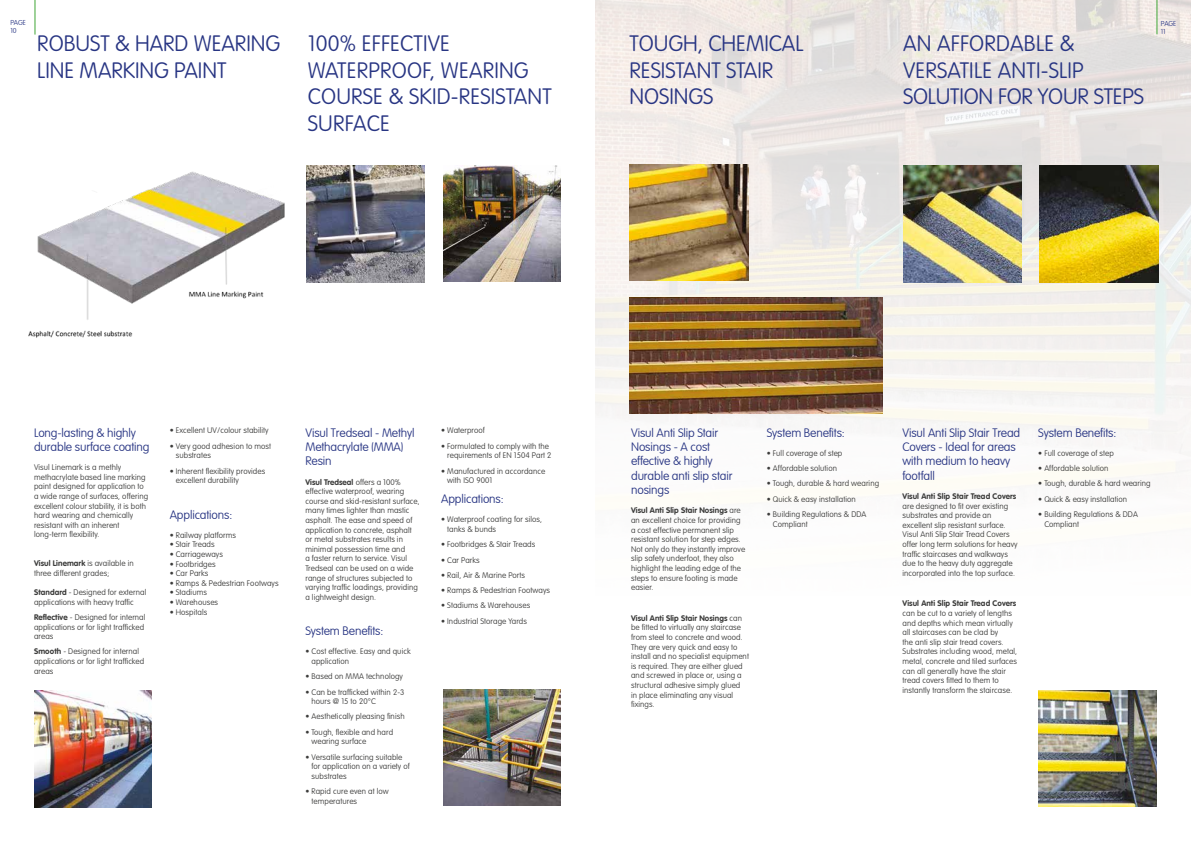
<style>
.page{position:relative;width:1191px;height:842px;background:#fff}
.page>*{position:absolute;margin:0;border:0;box-sizing:border-box;transform-origin:0 0}
.t1{font:100 22px/26.4px "VAG Rounded LT";color:#283583}
.t2{font:100 12px/14.4px "VAG Rounded";letter-spacing:-.01em;color:#283583}
.t3{font:100 8px/9.6px "VAG Rounded LT";letter-spacing:.01em;color:#3c3c3b}
.t4{font:700 8px "VAG Rounded LT";letter-spacing:.01em;color:#3c3c3b}
.t5{font:100 7px/8.4px "VAG Rounded";letter-spacing:-.01em;color:#283583}
.s1{font-weight:700}
</style>
<div class="page">
<img style="left:595px;top:0;width:596px;height:485px">
<hr style="left:35px;top:0;width:1px;height:34px;background:#3fa535">
<hr style="left:1156px;top:0;width:1px;height:34px;background:#3fa535">
<img style="left:34px;top:690px;width:118px;height:118px">
<img style="left:28px;top:171px;width:257px;height:167px">
<img style="left:903px;top:165px;width:118px;height:118px">
<img style="left:1040px;top:165px;width:118px;height:118px">
<img style="left:1038px;top:690px;width:119px;height:116px">
<img style="left:629px;top:298px;width:253px;height:116px">
<img style="left:629px;top:164px;width:119px;height:117px">
<img style="left:307px;top:165px;width:117px;height:118px">
<img style="left:443px;top:689px;width:118px;height:116px">
<img style="left:443px;top:165px;width:118px;height:116px">
<p class="t5" style="left:10px;top:19px;width:17px">PAGE<br>10</p>
<p class="t5" style="left:1160px;top:19px;width:17px">PAGE<br>11</p>
<h1 class="t1" style="left:308px;top:31px;width:245px">100% EFFECTIVE<br>WATERPROOF, WEARING<br>COURSE &amp; SKID-RESISTANT<br>SURFACE</h1>
<h1 class="t1" style="left:37px;top:31px;width:244px">ROBUST &amp; HARD WEARING<br>LINE MARKING PAINT</h1>
<h1 class="t1" style="left:903px;top:31px;width:242px">AN AFFORDABLE &amp;<br>VERSATILE ANTI-SLIP<br>SOLUTION FOR YOUR STEPS</h1>
<h1 class="t1" style="left:629px;top:31px;width:175px">TOUGH, CHEMICAL<br>RESISTANT STAIR<br>NOSINGS</h1>
<h2 class="t2" style="left:34px;top:426px;width:117px">Long-lasting &amp; highly durable surface coating</h2>
<p class="t3" style="left:34px;top:463px;width:116px">Visul Linemark is a methly methacrylate based line marking paint designed for application to a wide range of surfaces, offering excellent colour stability, it is both hard wearing and chemically resistant with an inherent long-term flexibility.</p>
<p class="t3" style="left:34px;top:559px;width:101px"><span class="s1">Visul Linemark</span> is available in three different grades;</p>
<p class="t3" style="left:34px;top:588px;width:114px"><span class="s1">Standard</span> - Designed for external applications with heavy traffic</p>
<p class="t3" style="left:34px;top:613px;width:113px"><span class="s1">Reflective</span> - Designed for internal applications or for light trafficked areas</p>
<p class="t3" style="left:34px;top:647px;width:112px"><span class="s1">Smooth</span> - Designed for internal applications or for light trafficked areas</p>
<p class="t3" style="left:170px;top:426px;width:100px">• Excellent UV/colour stability</p>
<p class="t3" style="left:176px;top:441px;width:97px;text-indent:-6px">• Very good adhesion to most substrates</p>
<p class="t3" style="left:176px;top:466px;width:91px;text-indent:-6px">• Inherent flexibility provides excellent durability</p>
<h2 class="t2" style="left:170px;top:507px;width:64px">Applications:</h2>
<p class="t3" style="left:170px;top:530px;width:68px">• Railway platforms</p>
<p class="t3" style="left:170px;top:540px;width:46px">• Stair Treads</p>
<p class="t3" style="left:170px;top:550px;width:55px">• Carriageways</p>
<p class="t3" style="left:170px;top:559px;width:47px">• Footbridges</p>
<p class="t3" style="left:170px;top:569px;width:40px">• Car Parks</p>
<p class="t3" style="left:170px;top:578px;width:110px">• Ramps &amp; Pedestrian Footways</p>
<p class="t3" style="left:170px;top:588px;width:39px">• Stadiums</p>
<p class="t3" style="left:170px;top:598px;width:50px">• Warehouses</p>
<p class="t3" style="left:170px;top:607px;width:39px">• Hospitals</p>
<h2 class="t2" style="left:305px;top:426px;width:111px">Visul Tredseal - Methyl<br>Methacrylate (MMA)<br>Resin</h2>
<p class="t3" style="left:305px;top:477px;width:116px"><span class="s1">Visul Tredseal</span> offers a 100% effective waterproof, wearing course and skid-resistant surface, many times lighter than mastic asphalt. The ease and speed of application to concrete, asphalt or metal substrates results in minimal possession time and<br>a faster return to service. Visul<br>Tredseal can be used on a wide range of structures subjected to varying traffic loadings, providing a lightweight design.</p>
<h2 class="t2" style="left:305px;top:624px;width:79px">System Benefits:</h2>
<p class="t3" style="left:311px;top:647px;width:101px;text-indent:-6px">• Cost effective. Easy and quick application</p>
<p class="t3" style="left:305px;top:672px;width:99px">• Based on MMA technology</p>
<p class="t3" style="left:311px;top:687px;width:94px;text-indent:-6px">• Can be trafficked within 2-3 hours @ 15 to 20°C</p>
<p class="t3" style="left:305px;top:712px;width:101px">• Aesthetically pleasing finish</p>
<p class="t3" style="left:311px;top:727px;width:83px;text-indent:-6px">• Tough, flexible and hard wearing surface</p>
<p class="t3" style="left:311px;top:752px;width:100px;text-indent:-6px">• Versatile surfacing suitable for application on a variety of substrates</p>
<p class="t3" style="left:311px;top:787px;width:79px;text-indent:-6px">• Rapid cure even at low temperatures</p>
<p class="t3" style="left:441px;top:426px;width:45px">• Waterproof</p>
<p class="t3" style="left:447px;top:441px;width:106px;text-indent:-6px">• Formulated to comply with the requirements of EN 1504 Part 2</p>
<p class="t3" style="left:447px;top:466px;width:99px;text-indent:-6px">• Manufactured in accordance with ISO 9001</p>
<h2 class="t2" style="left:441px;top:492px;width:64px">Applications:</h2>
<p class="t3" style="left:447px;top:515px;width:96px;text-indent:-6px">• Waterproof coating for silos, tanks &amp; bunds</p>
<p class="t3" style="left:441px;top:540px;width:96px">• Footbridges &amp; Stair Treads</p>
<p class="t3" style="left:441px;top:555px;width:40px">• Car Parks</p>
<p class="t3" style="left:441px;top:571px;width:85px">• Rail, Air &amp; Marine Ports</p>
<p class="t3" style="left:441px;top:586px;width:110px">• Ramps &amp; Pedestrian Footways</p>
<p class="t3" style="left:441px;top:601px;width:91px">• Stadiums &amp; Warehouses</p>
<p class="t3" style="left:441px;top:616px;width:87px">• Industrial Storage Yards</p>
<h2 class="t2" style="left:631px;top:426px;width:103px">Visul Anti Slip Stair<br>Nosings - A cost effective &amp; highly durable anti slip stair nosings</h2>
<p class="t3" style="left:631px;top:506px;width:116px"><span class="s1">Visul Anti Slip Stair Nosings</span> are an excellent choice for providing a cost effective permanent slip resistant solution for step edges.<br>Not only do they instantly improve slip safety underfoot, they also highlight the leading edge of the steps to ensure footing is made easier.</p>
<p class="t3" style="left:631px;top:613px;width:119px"><span class="s1">Visul Anti Slip Stair Nosings</span> can be fitted to virtually any staircase from steel to concrete and wood.<br>They are very quick and easy to install and no specialist equipment is required. They are either glued and screwed in place or, using a structural adhesive simply glued<br>in place eliminating any visual fixings.</p>
<h2 class="t2" style="left:767px;top:426px;width:79px">System Benefits:</h2>
<p class="t3" style="left:767px;top:448px;width:77px">• Full coverage of step</p>
<p class="t3" style="left:767px;top:464px;width:72px">• Affordable solution</p>
<p class="t3" style="left:767px;top:479px;width:114px">• Tough, durable &amp; hard wearing</p>
<p class="t3" style="left:767px;top:494px;width:90px">• Quick &amp; easy installation</p>
<p class="t3" style="left:773px;top:510px;width:95px;text-indent:-6px">• Building Regulations &amp; DDA<br>Compliant</p>
<h2 class="t2" style="left:902px;top:426px;width:119px">Visul Anti Slip Stair Tread<br>Covers - Ideal for areas with medium to heavy footfall</h2>
<p class="t4" style="left:902px;top:491px;width:115px">Visul Anti Slip Stair Tread Covers</p>
<p class="t3" style="left:902px;top:501px;width:117px">are designed to fit over existing substrates and provide an excellent slip resistant surface.<br>Visul Anti Slip Stair Tread Covers offer long term solutions for heavy traffic staircases and walkways due to the heavy duty aggregate incorporated into the top surface.</p>
<p class="t4" style="left:902px;top:599px;width:115px">Visul Anti Slip Stair Tread Covers</p>
<p class="t3" style="left:902px;top:609px;width:116px">can be cut to a variety of lengths and depths which mean virtually all staircases can be clad by<br>the anti slip stair tread covers.<br>Substrates including wood, metal, metal, concrete and tiled surfaces can all generally have the stair tread covers fitted to them to instantly transform the staircase.</p>
<h2 class="t2" style="left:1038px;top:426px;width:79px">System Benefits:</h2>
<p class="t3" style="left:1038px;top:448px;width:77px">• Full coverage of step</p>
<p class="t3" style="left:1038px;top:464px;width:72px">• Affordable solution</p>
<p class="t3" style="left:1038px;top:479px;width:114px">• Tough, durable &amp; hard wearing</p>
<p class="t3" style="left:1038px;top:494px;width:90px">• Quick &amp; easy installation</p>
<p class="t3" style="left:1044px;top:510px;width:95px;text-indent:-6px">• Building Regulations &amp; DDA<br>Compliant</p>
</div>
